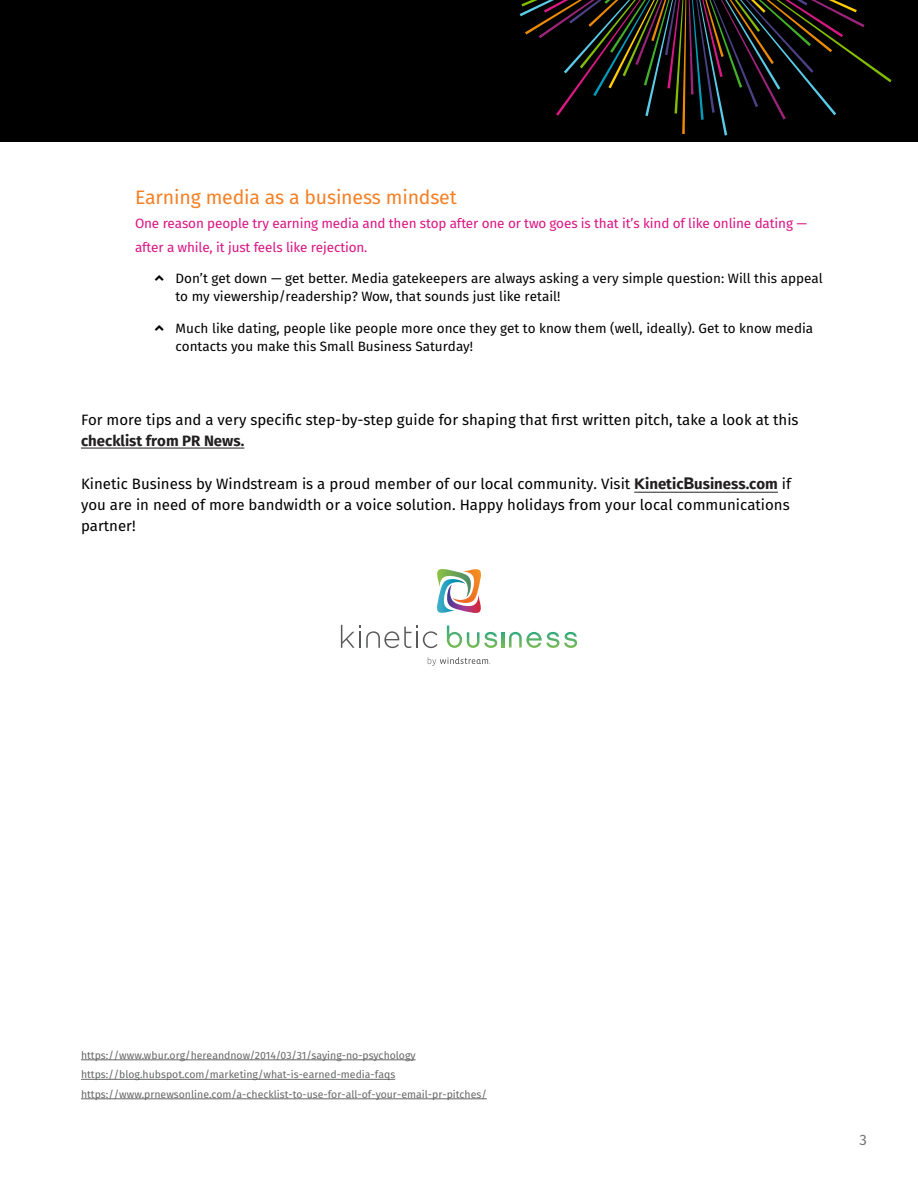
<style>
.page{position:relative;width:918px;height:1188px;background:#fff}
.page>*{position:absolute;margin:0;border:0;box-sizing:border-box;transform-origin:0 0}
.t1{font:19.5px "Fira Sans";letter-spacing:-.01em;color:#f58025}
.t2{font:15px/20.9px "Fira Sans";color:#000;text-align:justify}
.t3{font:700 15px "Fira Sans";color:#221f20}
.t4{font:15px "Fira Sans";color:#747577}
.t5{font:13.5px/18px "Fira Sans";color:#000101}
.t6{font:13.5px/24px "Fira Sans";letter-spacing:-.01em;color:#da1584}
.t7{font:10.5px/19.5px "Fira Sans";color:#666767}
.s1{font-family:"Avenir";font-weight:900;color:#221f20}
.s2{font-weight:700;color:#221f20}
.s3{font-family:"Avenir";font-weight:900;font-size:16.5px;color:#221f20}
</style>
<div class="page">
<div style="left:0;top:0;width:918px;height:142px;background:#000"></div>
<svg style="left:520px;top:0;width:372px;height:136px"></svg>
<svg style="left:437px;top:569px;width:44px;height:44px"></svg>
<svg style="left:428px;top:657px;width:62px;height:9px"></svg>
<svg style="left:341px;top:625px;width:97px;height:23px"></svg>
<svg style="left:447px;top:626px;width:130px;height:22px"></svg>
<hr style="left:634px;top:492px;width:144px;height:1px;background:#221f20">
<hr style="left:81px;top:448px;width:163px;height:1px;background:#221f20">
<hr style="left:81px;top:1060px;width:335px;height:1px;background:#666767">
<hr style="left:81px;top:1079px;width:314px;height:1px;background:#666767">
<hr style="left:81px;top:1099px;width:406px;height:1px;background:#666767">
<h1 class="t1" style="left:135px;top:183px;width:323px">Earning media as a business mindset</h1>
<p class="t6" style="left:135px;top:211px;width:674px">One reason people try earning media and then stop after one or two goes is that it’s kind of like online dating — after a while, it just feels like rejection.</p>
<p class="t5" style="left:176px;top:269px;width:649px">Don’t get down — get better. Media gatekeepers are always asking a very simple question: Will this appeal to my viewership/readership? Wow, that sounds just like retail!</p>
<p class="t5" style="left:176px;top:319px;width:639px">Much like dating, people like people more once they get to know them (well, ideally). Get to know media contacts you make this Small Business Saturday!</p>
<p class="t2" style="left:81px;top:409px;width:719px">For more tips and a very specific step-by-step guide for shaping that first written pitch, take a look at this</p>
<p class="t3" style="left:81px;top:430px;width:165px">checklist from PR News.</p>
<p class="t2" style="left:81px;top:474px;width:712px">Kinetic Business by Windstream is a proud member of our local community. Visit <span class="s1">K</span><span class="s2">inetic</span><span class="s3">B</span><span class="s2">usiness.com</span> if you are in need of more bandwidth or a voice solution. Happy holidays from your local communications partner!</p>
<p class="t7" style="left:81px;top:1045px;width:407px">https://www.wbur.org/hereandnow/2014/03/31/saying-no-psychology https://blog.hubspot.com/marketing/what-is-earned-media-faqs https://www.prnewsonline.com/a-checklist-to-use-for-all-of-your-email-pr-pitches/</p>
<p class="t4" style="left:860px;top:1130px;width:9px">3</p>
</div>
